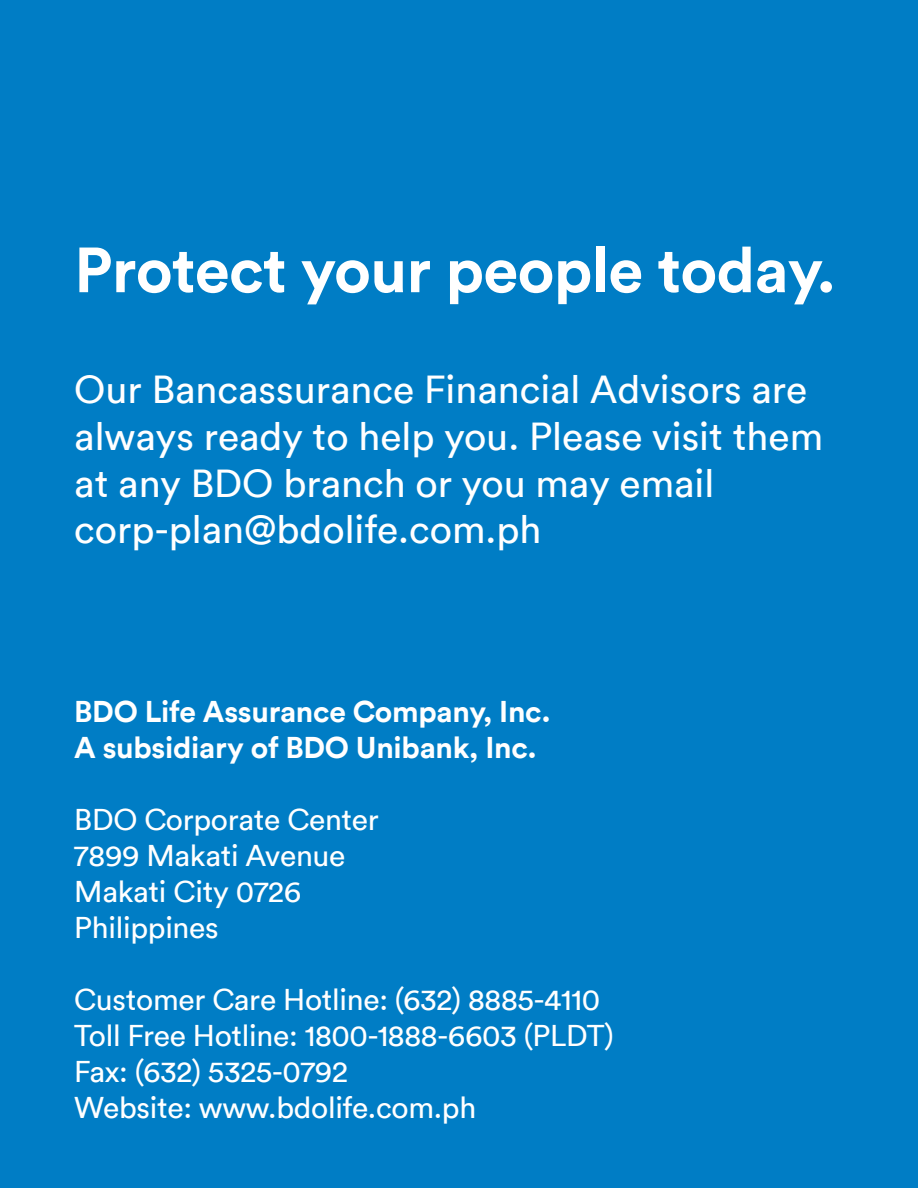
<style>
.page{position:relative;width:918px;height:1188px;background:#007dc5}
.page>*{position:absolute;margin:0;border:0;box-sizing:border-box;transform-origin:0 0}
.t1{font:700 63px "Circular TT";letter-spacing:-.01em;color:#fff}
.t2{font:39px/46.8px "Circular TT";color:#fff}
.t3{font:30px/36px "Circular TT";letter-spacing:-.01em;color:#fff}
.t4{font:700 30px/36px "Circular TT";letter-spacing:-.01em;color:#fff}
</style>
<div class="page">
<h1 class="t1" style="left:74px;top:229px;width:763px">Protect your people today.</h1>
<h2 class="t2" style="left:74px;top:365px;width:750px">Our Bancassurance Financial Advisors are always ready to help you. Please visit them at any BDO branch or you may email corp-plan@bdolife.com.ph</h2>
<p class="t4" style="left:74px;top:692px;width:478px">BDO Life Assurance Company, Inc.<br>A subsidiary of BDO Unibank, Inc.</p>
<p class="t3" style="left:74px;top:801px;width:306px">BDO Corporate Center<br>7899 Makati Avenue<br>Makati City 0726<br>Philippines</p>
<p class="t3" style="left:74px;top:981px;width:541px">Customer Care Hotline: (632) 8885-4110<br>Toll Free Hotline: 1800-1888-6603 (PLDT)<br>Fax: (632) 5325-0792<br>Website: www.bdolife.com.ph</p>
</div>
